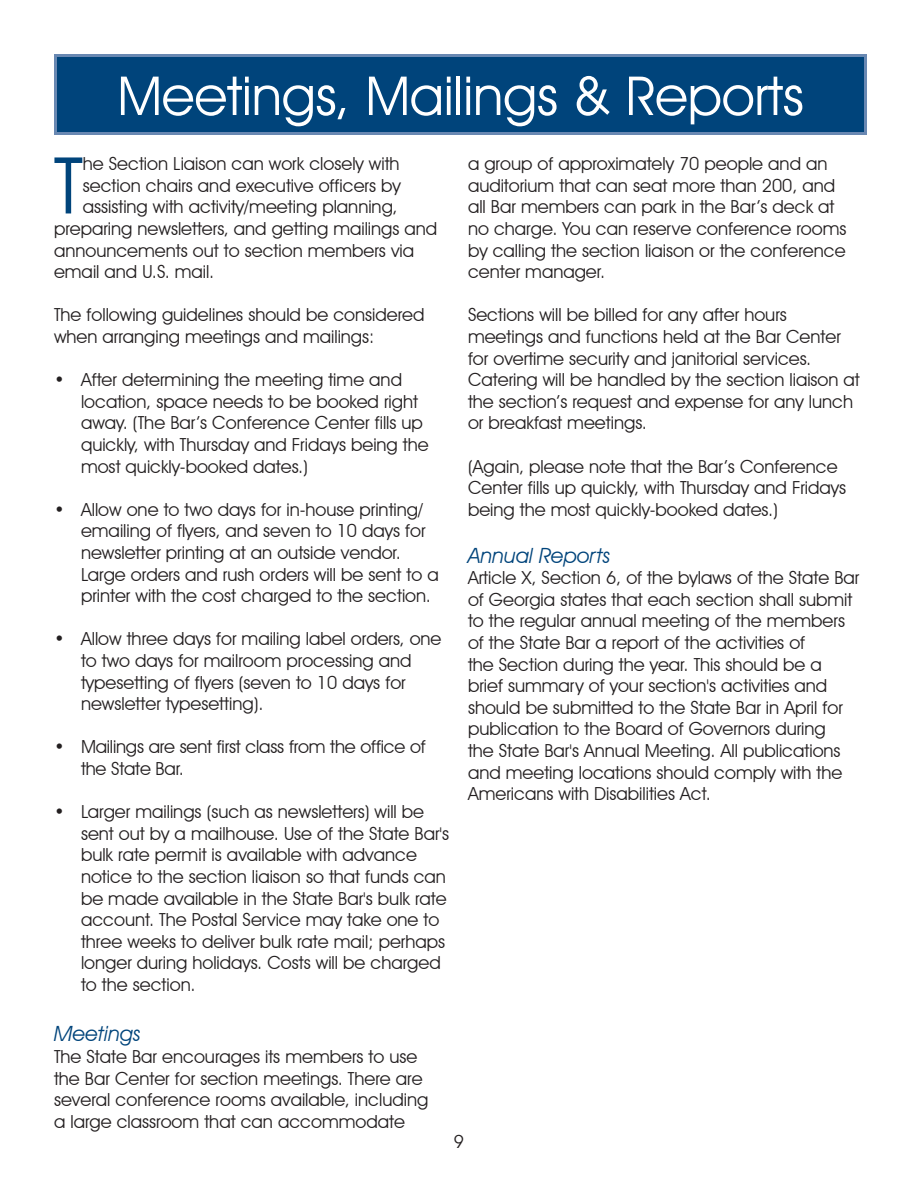
<style>
.page{position:relative;width:918px;height:1188px;background:#fff}
.page>*{position:absolute;margin:0;border:0;box-sizing:border-box;transform-origin:0 0}
.t1{font:78.75px "Avant Garde IT Cby BT";color:#00447b}
.t2{font:54px "Avant Garde IT Cby BT";color:#fff}
.t3{font:italic 21px "Avant Garde IT Cby BT";color:#00447b}
.t4{font:18px/21.6px "Avant Garde IT Cby BT";color:#231f20}
</style>
<div class="page">
<div style="left:56px;top:56px;width:810px;height:78px;background:#00447b"></div>
<div style="left:54px;top:54px;width:813px;height:81px;border:3px solid #6988b2"></div>
<p class="t2" style="left:117px;top:63px;width:688px">Meetings, Mailings &amp; Reports</p>
<p class="t1" style="left:54px;top:138px;width:30px">T</p>
<p class="t4" style="left:83px;top:153px;width:318px">he Section Liaison can work closely with</p>
<p class="t4" style="left:83px;top:175px;width:320px">section chairs and executive officers by</p>
<p class="t4" style="left:83px;top:196px;width:316px">assisting with activity/meeting planning,</p>
<p class="t4" style="left:54px;top:218px;width:385px">preparing newsletters, and getting mailings and</p>
<p class="t4" style="left:54px;top:239px;width:362px">announcements out to section members via</p>
<p class="t4" style="left:54px;top:261px;width:162px">email and U.S. mail.</p>
<p class="t4" style="left:54px;top:304px;width:372px">The following guidelines should be considered when arranging meetings and mailings:</p>
<p class="t4" style="left:81px;top:369px;width:349px;text-indent:-27px">• After determining the meeting time and location, space needs to be booked right away. (The Bar’s Conference Center fills up quickly, with Thursday and Fridays being the most quickly-booked dates.)</p>
<p class="t4" style="left:81px;top:499px;width:359px;text-indent:-27px">• Allow one to two days for in-house printing/ emailing of flyers, and seven to 10 days for newsletter printing at an outside vendor.<br>Large orders and rush orders will be sent to a printer with the cost charged to the section.</p>
<p class="t4" style="left:81px;top:628px;width:362px;text-indent:-27px">• Allow three days for mailing label orders, one to two days for mailroom processing and typesetting of flyers (seven to 10 days for newsletter typesetting).</p>
<p class="t4" style="left:81px;top:736px;width:346px;text-indent:-27px">• Mailings are sent first class from the office of the State Bar.</p>
<p class="t4" style="left:81px;top:801px;width:370px;text-indent:-27px">• Larger mailings (such as newsletters) will be sent out by a mailhouse. Use of the State Bar's bulk rate permit is available with advance notice to the section liaison so that funds can be made available in the State Bar's bulk rate account. The Postal Service may take one to three weeks to deliver bulk rate mail; perhaps longer during holidays. Costs will be charged to the section.</p>
<p class="t3" style="left:54px;top:1021px;width:88px">Meetings</p>
<p class="t4" style="left:54px;top:1046px;width:376px">The State Bar encourages its members to use the Bar Center for section meetings. There are several conference rooms available, including a large classroom that can accommodate</p>
<p class="t4" style="left:468px;top:153px;width:380px">a group of approximately 70 people and an auditorium that can seat more than 200, and all Bar members can park in the Bar’s deck at no charge. You can reserve conference rooms by calling the section liaison or the conference center manager.</p>
<p class="t4" style="left:468px;top:304px;width:393px">Sections will be billed for any after hours meetings and functions held at the Bar Center for overtime security and janitorial services.<br>Catering will be handled by the section liaison at the section’s request and expense for any lunch or breakfast meetings.</p>
<p class="t4" style="left:468px;top:455px;width:380px">(Again, please note that the Bar’s Conference<br>Center fills up quickly, with Thursday and Fridays being the most quickly-booked dates.)</p>
<p class="t3" style="left:468px;top:542px;width:144px">Annual Reports</p>
<p class="t4" style="left:468px;top:567px;width:393px">Article X, Section 6, of the bylaws of the State Bar of Georgia states that each section shall submit to the regular annual meeting of the members of the State Bar a report of the activities of<br>the Section during the year. This should be a brief summary of your section's activities and should be submitted to the State Bar in April for publication to the Board of Governors during<br>the State Bar's Annual Meeting. All publications and meeting locations should comply with the Americans with Disabilities Act.</p>
<p class="t4" style="left:454px;top:1130px;width:12px">9</p>
</div>
